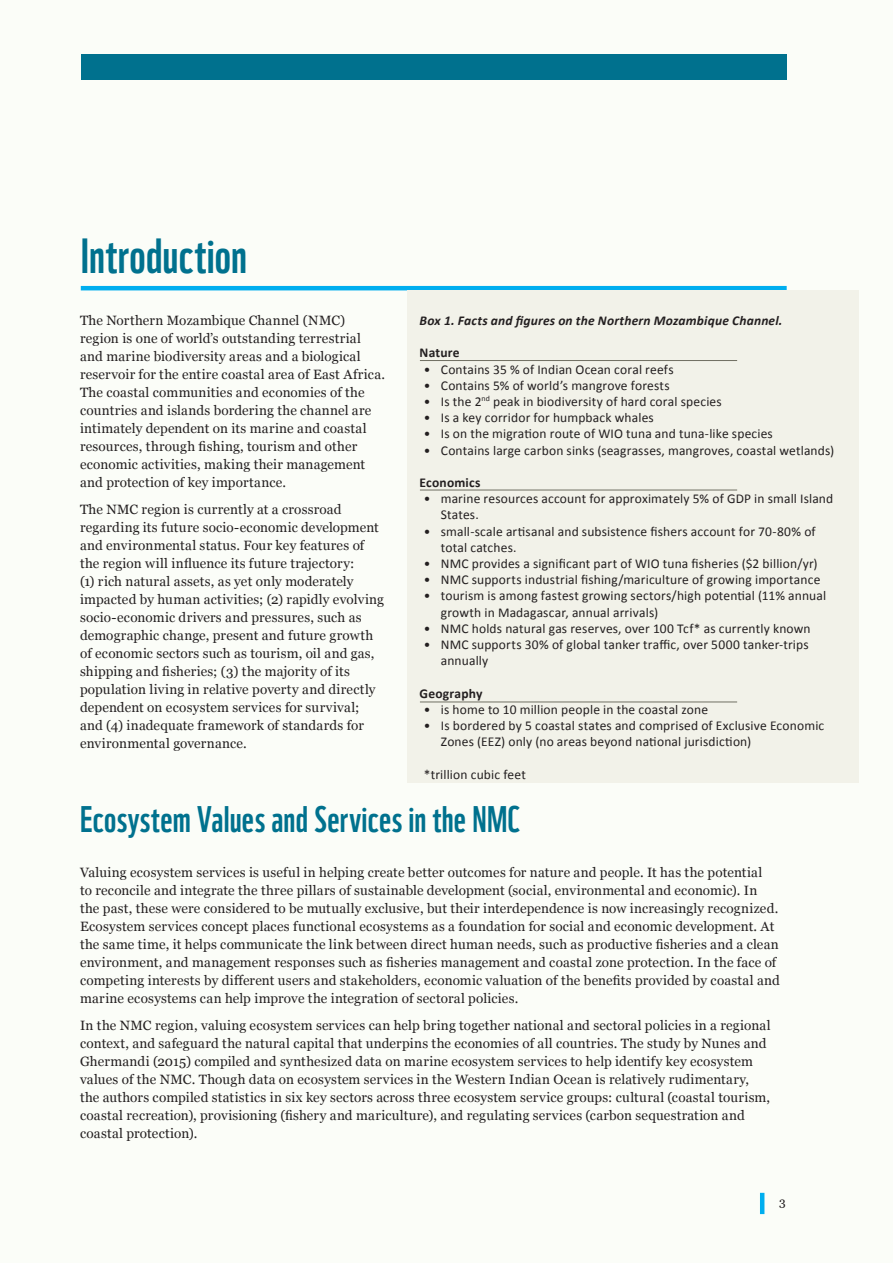
<style>
.page{position:relative;width:893px;height:1263px;background:#fbfdf8}
.page>*{position:absolute;margin:0;border:0;box-sizing:border-box;transform-origin:0 0}
.N_Caps_section_hea{font:48px "WWF";letter-spacing:.005em;color:#00718e}
.N_Caps_section_hea-2{font:36px "WWF";letter-spacing:.005em;color:#00718e}
.N_Body_text{font:13.5px/18px "Georgia";letter-spacing:.015em;color:#231f20}
.N_Body_text-2{font:13.5px/16.2px "Calibri";letter-spacing:.01em;color:#231f20}
.N_Body_text-3{font:italic 700 13.5px "Calibri";letter-spacing:.015em;color:#231f20}
.N_Body_text-4{font:700 13.5px "Calibri";letter-spacing:.015em;color:#231f20}
.N_Folio_aligned_le{font:12px "Georgia";color:#231f20}
</style>
<div class="page">
<div style="left:81px;top:54px;width:706px;height:26px;background:#00718e"></div>
<hr style="left:81px;top:286px;width:706px;height:4px;background:#00aeef">
<hr style="left:760px;top:1193px;width:4px;height:21px;background:#00aeef">
<div style="left:407px;top:290px;width:452px;height:493px;background:#f2f2e9"></div>
<hr style="left:420px;top:360px;width:317px;height:1px;background:#706f62">
<hr style="left:420px;top:490px;width:317px;height:1px;background:#706f62">
<hr style="left:420px;top:702px;width:317px;height:1px;background:#706f62">
<p class="N_Caps_section_hea" style="left:81px;top:218px;width:168px">Introduction</p>
<p class="N_Body_text" style="left:80px;top:311px;width:306px">The Northern Mozambique Channel (NMC) region is one of world’s outstanding terrestrial and marine biodiversity areas and a biological reservoir for the entire coastal area of East Africa.<br>The coastal communities and economies of the countries and islands bordering the channel are intimately dependent on its marine and coastal resources, through fishing, tourism and other economic activities, making their management and protection of key importance.</p>
<p class="N_Body_text" style="left:80px;top:500px;width:306px">The NMC region is currently at a crossroad regarding its future socio-economic development and environmental status. Four key features of the region will influence its future trajectory:<br>(1) rich natural assets, as yet only moderately impacted by human activities; (2) rapidly evolving socio-economic drivers and pressures, such as demographic change, present and future growth of economic sectors such as tourism, oil and gas, shipping and fisheries; (3) the majority of its population living in relative poverty and directly dependent on ecosystem services for survival; and (4) inadequate framework of standards for environmental governance.</p>
<p class="N_Body_text-3" style="left:420px;top:312px;width:364px">Box 1. Facts and figures on the Northern Mozambique Channel.</p>
<p class="N_Body_text-4" style="left:420px;top:344px;width:42px">Nature</p>
<p class="N_Body_text-2" style="left:424px;top:361px;width:251px">• Contains 35 % of Indian Ocean coral reefs</p>
<p class="N_Body_text-2" style="left:424px;top:377px;width:247px">• Contains 5% of world’s mangrove forests</p>
<p class="N_Body_text-2" style="left:424px;top:393px;width:299px">• Is the 2<sup>nd</sup> peak in biodiversity of hard coral species</p>
<p class="N_Body_text-2" style="left:424px;top:410px;width:231px">• Is a key corridor for humpback whales</p>
<p class="N_Body_text-2" style="left:424px;top:426px;width:351px">• Is on the migration route of WIO tuna and tuna-like species</p>
<p class="N_Body_text-2" style="left:424px;top:442px;width:412px">• Contains large carbon sinks (seagrasses, mangroves, coastal wetlands)</p>
<p class="N_Body_text-4" style="left:420px;top:474px;width:62px">Economics</p>
<p class="N_Body_text-2" style="left:441px;top:491px;width:394px;text-indent:-17px">• marine resources account for approximately 5% of GDP in small Island<br>States.</p>
<p class="N_Body_text-2" style="left:441px;top:523px;width:376px;text-indent:-17px">• small-scale artisanal and subsistence fishers account for 70-80% of total catches.</p>
<p class="N_Body_text-2" style="left:424px;top:555px;width:395px">• NMC provides a significant part of WIO tuna fisheries ($2 billion/yr)</p>
<p class="N_Body_text-2" style="left:424px;top:572px;width:398px">• NMC supports industrial fishing/mariculture of growing importance</p>
<p class="N_Body_text-2" style="left:441px;top:588px;width:387px;text-indent:-17px">• tourism is among fastest growing sectors/high potential (11% annual growth in Madagascar, annual arrivals)</p>
<p class="N_Body_text-2" style="left:424px;top:620px;width:388px">• NMC holds natural gas reserves, over 100 Tcf* as currently known</p>
<p class="N_Body_text-2" style="left:441px;top:636px;width:369px;text-indent:-17px">• NMC supports 30% of global tanker traffic, over 5000 tanker-trips annually</p>
<p class="N_Body_text-4" style="left:420px;top:684px;width:64px">Geography</p>
<p class="N_Body_text-2" style="left:424px;top:701px;width:286px">• is home to 10 million people in the coastal zone</p>
<p class="N_Body_text-2" style="left:441px;top:717px;width:385px;text-indent:-17px">• Is bordered by 5 coastal states and comprised of Exclusive Economic<br>Zones (EEZ) only (no areas beyond national jurisdiction)</p>
<p class="N_Body_text-2" style="left:424px;top:766px;width:104px">*trillion cubic feet</p>
<p class="N_Caps_section_hea-2" style="left:80px;top:791px;width:442px">Ecosystem Values and Services in the NMC</p>
<p class="N_Body_text" style="left:80px;top:863px;width:701px">Valuing ecosystem services is useful in helping create better outcomes for nature and people. It has the potential<br>to reconcile and integrate the three pillars of sustainable development (social, environmental and economic). In the past, these were considered to be mutually exclusive, but their interdependence is now increasingly recognized.<br>Ecosystem services concept places functional ecosystems as a foundation for social and economic development. At the same time, it helps communicate the link between direct human needs, such as productive fisheries and a clean environment, and management responses such as fisheries management and coastal zone protection. In the face of competing interests by different users and stakeholders, economic valuation of the benefits provided by coastal and marine ecosystems can help improve the integration of sectoral policies.</p>
<p class="N_Body_text" style="left:80px;top:1016px;width:692px">In the NMC region, valuing ecosystem services can help bring together national and sectoral policies in a regional context, and safeguard the natural capital that underpins the economies of all countries. The study by Nunes and Ghermandi (2015) compiled and synthesized data on marine ecosystem services to help identify key ecosystem values of the NMC. Though data on ecosystem services in the Western Indian Ocean is relatively rudimentary, the authors compiled statistics in six key sectors across three ecosystem service groups: cultural (coastal tourism, coastal recreation), provisioning (fishery and mariculture), and regulating services (carbon sequestration and coastal protection).</p>
<p class="N_Folio_aligned_le" style="left:779px;top:1193px;width:8px">3</p>
</div>
